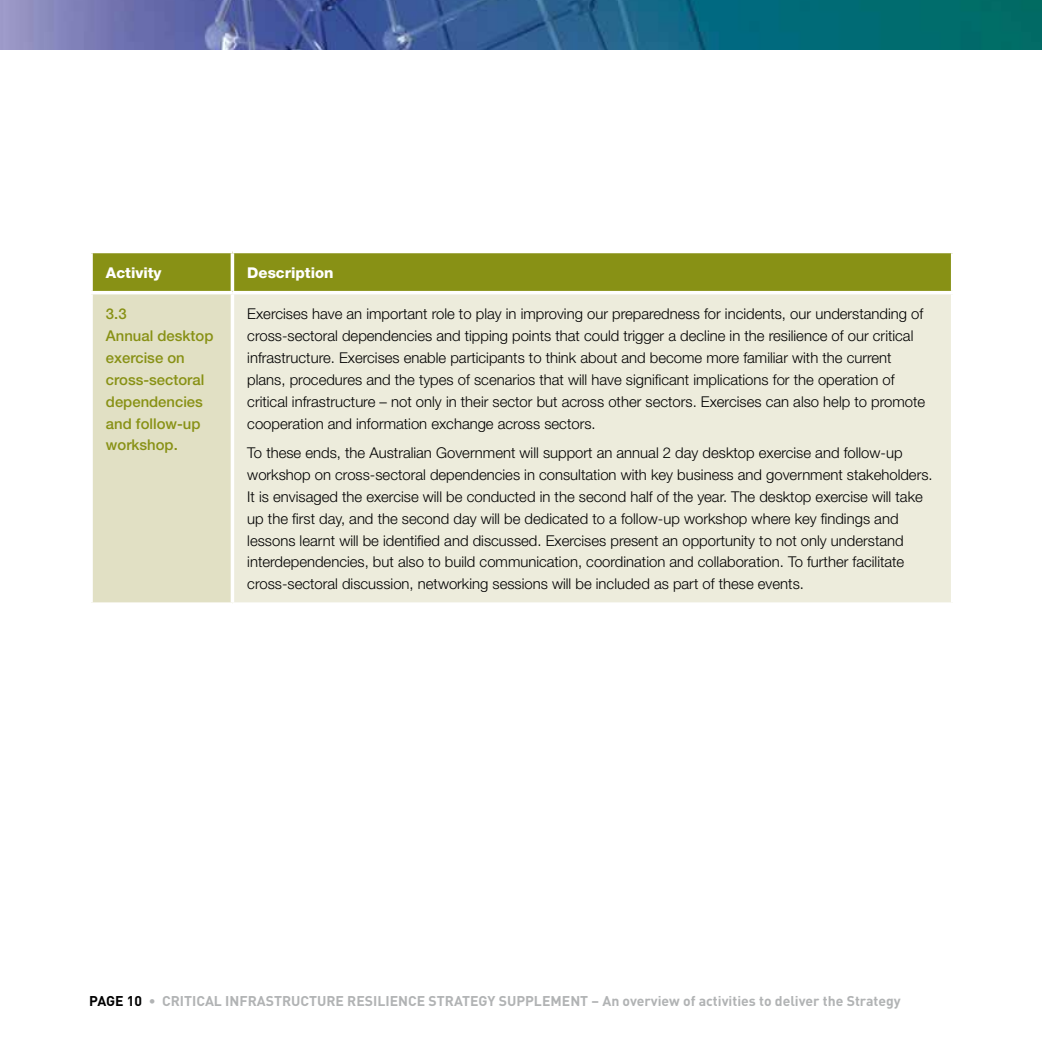
<style>
.page{position:relative;width:1042px;height:1042px;background:#fff}
.page>*{position:absolute;margin:0;border:0;box-sizing:border-box;transform-origin:0 0}
.t1{font:300 14.88px/21.9px "Helvetica Neue";color:#000}
.t2{font:500 14.88px/21.9px "Helvetica Neue";color:#889115}
.t3{font:800 14.88px "Helvetica Neue";color:#fff}
.t4{font:700 14px "DIN";color:#b1b3b4}
.s1{color:#000}
</style>
<div class="page">
<img style="left:0;top:0;width:1041px;height:50px">
<hr style="left:1041px;top:0;width:1px;height:50px;background:#b1b3b4">
<div style="left:93px;top:253px;width:858px;height:38px;background:#889115"></div>
<div style="left:91px;top:293px;width:141px;height:311px;background:#e1e0c4"></div>
<div style="left:232px;top:293px;width:720px;height:311px;background:#edecdc"></div>
<svg style="left:91px;top:253px;width:2px;height:38px"></svg>
<hr style="left:231px;top:253px;width:3px;height:38px;background:#fff">
<hr style="left:89px;top:291px;width:143px;height:3px;background:#fff">
<hr style="left:232px;top:291px;width:722px;height:3px;background:#fff">
<hr style="left:89px;top:294px;width:4px;height:308px;background:#fff">
<hr style="left:231px;top:294px;width:3px;height:308px;background:#fff">
<hr style="left:951px;top:294px;width:3px;height:308px;background:#fff">
<svg style="left:91px;top:602px;width:141px;height:2px"></svg>
<svg style="left:232px;top:602px;width:720px;height:2px"></svg>
<p class="t3" style="left:106px;top:264px;width:57px">Activity</p>
<p class="t3" style="left:247px;top:264px;width:88px">Description</p>
<p class="t2" style="left:106px;top:303px;width:109px">3.3<br>Annual desktop exercise on cross-sectoral dependencies and follow-up workshop.</p>
<p class="t1" style="left:247px;top:303px;width:679px">Exercises have an important role to play in improving our preparedness for incidents, our understanding of cross-sectoral dependencies and tipping points that could trigger a decline in the resilience of our critical infrastructure. Exercises enable participants to think about and become more familiar with the current plans, procedures and the types of scenarios that will have significant implications for the operation of critical infrastructure – not only in their sector but across other sectors. Exercises can also help to promote cooperation and information exchange across sectors.</p>
<p class="t1" style="left:247px;top:441px;width:687px">To these ends, the Australian Government will support an annual 2 day desktop exercise and follow-up workshop on cross-sectoral dependencies in consultation with key business and government stakeholders.<br>It is envisaged the exercise will be conducted in the second half of the year. The desktop exercise will take up the first day, and the second day will be dedicated to a follow-up workshop where key findings and lessons learnt will be identified and discussed. Exercises present an opportunity to not only understand interdependencies, but also to build communication, coordination and collaboration. To further facilitate cross-sectoral discussion, networking sessions will be included as part of these events.</p>
<p class="t4" style="left:89px;top:992px;width:813px"><span class="s1">PAGE 10</span> • CRITICAL INFRASTRUCTURE RESILIENCE STRATEGY SUPPLEMENT – An overview of activities to deliver the Strategy</p>
</div>
